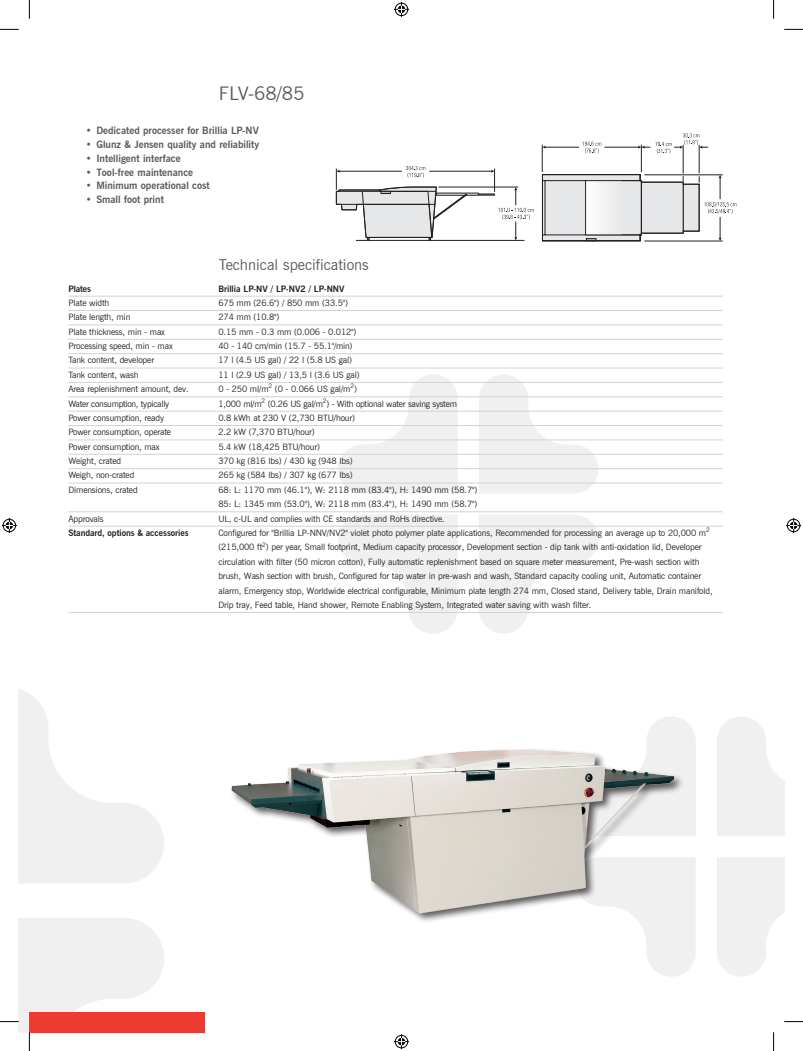
<style>
.page{position:relative;width:803px;height:1051px;background:#fff}
.page>*{position:absolute;margin:0;border:0;box-sizing:border-box;transform-origin:0 0}
.t1{font:18.75px "News Gothic BT";color:#5a5a5d}
.t2{font:15px "News Gothic BT";color:#5a5a5d}
.t3{font:700 10px "News Gothic BT";color:#5a5a5d}
.t4{font:8.75px/14.4px "News Gothic BT";letter-spacing:-.015em;color:#231f20}
.t5{font:700 8.75px "News Gothic BT";color:#231f20}
</style>
<div class="page">
<img style="left:19px;top:689px;width:145px;height:343px">
<div style="left:30px;top:1013px;width:175px;height:20px;background:#ee3b32"></div>
<hr style="left:68px;top:296px;width:655px;height:1px;background:#d1d2d4">
<hr style="left:68px;top:310px;width:655px;height:1px;background:#d1d2d4">
<hr style="left:68px;top:325px;width:655px;height:1px;background:#d1d2d4">
<hr style="left:68px;top:339px;width:655px;height:1px;background:#d1d2d4">
<hr style="left:68px;top:353px;width:655px;height:1px;background:#d1d2d4">
<hr style="left:68px;top:368px;width:655px;height:1px;background:#d1d2d4">
<hr style="left:68px;top:382px;width:655px;height:1px;background:#d1d2d4">
<hr style="left:68px;top:396px;width:655px;height:1px;background:#d1d2d4">
<hr style="left:68px;top:411px;width:655px;height:1px;background:#d1d2d4">
<hr style="left:68px;top:425px;width:655px;height:1px;background:#d1d2d4">
<hr style="left:68px;top:440px;width:655px;height:1px;background:#d1d2d4">
<hr style="left:68px;top:454px;width:655px;height:1px;background:#d1d2d4">
<hr style="left:68px;top:468px;width:655px;height:1px;background:#d1d2d4">
<hr style="left:68px;top:483px;width:655px;height:1px;background:#d1d2d4">
<hr style="left:68px;top:511px;width:655px;height:1px;background:#d1d2d4">
<hr style="left:68px;top:526px;width:655px;height:1px;background:#d1d2d4">
<hr style="left:68px;top:612px;width:655px;height:1px;background:#d1d2d4">
<hr style="left:436px;top:193px;width:43px;height:2px;background:#e6e7e9">
<hr style="left:356px;top:240px;width:168px;height:1px;background:#231f20">
<hr style="left:438px;top:187px;width:80px;height:1px;background:#231f20">
<svg style="left:336px;top:166px;width:131px;height:74px"></svg>
<hr style="left:429px;top:171px;width:64px;height:1px;background:#231f20">
<svg style="left:478px;top:169px;width:56px;height:71px"></svg>
<hr style="left:644px;top:241px;width:79px;height:1px;background:#231f20">
<svg style="left:542px;top:133px;width:194px;height:108px"></svg>
<img style="left:231px;top:726px;width:463px;height:218px">
<svg style="left:0;top:29px;width:19px;height:1px"></svg>
<svg style="left:784px;top:29px;width:19px;height:1px"></svg>
<svg style="left:0;top:1021px;width:19px;height:1px"></svg>
<svg style="left:784px;top:1021px;width:19px;height:1px"></svg>
<svg style="left:29px;top:0;width:1px;height:19px"></svg>
<svg style="left:29px;top:1032px;width:1px;height:19px"></svg>
<svg style="left:773px;top:0;width:1px;height:19px"></svg>
<svg style="left:773px;top:1032px;width:1px;height:19px"></svg>
<svg style="left:394px;top:2px;width:15px;height:15px"></svg>
<svg style="left:394px;top:1034px;width:15px;height:15px"></svg>
<svg style="left:2px;top:518px;width:15px;height:15px"></svg>
<svg style="left:786px;top:518px;width:15px;height:15px"></svg>
<h1 class="t1" style="left:219px;top:82px;width:87px">FLV-68/85</h1>
<p class="t3" style="left:86px;top:125px;width:175px">• Dedicated processer for Brillia LP-NV</p>
<p class="t3" style="left:86px;top:139px;width:175px">• Glunz &amp; Jensen quality and reliability</p>
<p class="t3" style="left:86px;top:152px;width:96px">• Intelligent interface</p>
<p class="t3" style="left:86px;top:166px;width:109px">• Tool-free maintenance</p>
<p class="t3" style="left:86px;top:180px;width:126px">• Minimum operational cost</p>
<p class="t3" style="left:86px;top:194px;width:80px">• Small foot print</p>
<h2 class="t2" style="left:219px;top:256px;width:151px">Technical specifications</h2>
<p class="t5" style="left:68px;top:283px;width:24px">Plates</p>
<p class="t5" style="left:218px;top:283px;width:128px">Brillia LP-NV / LP-NV2 / LP-NNV</p>
<p class="t4" style="left:68px;top:296px;width:43px">Plate width</p>
<p class="t4" style="left:218px;top:296px;width:131px">675 mm (26.6") / 850 mm (33.5")</p>
<p class="t4" style="left:68px;top:310px;width:63px">Plate length, min</p>
<p class="t4" style="left:218px;top:310px;width:63px">274 mm (10.8")</p>
<p class="t4" style="left:68px;top:324px;width:98px">Plate thickness, min - max</p>
<p class="t4" style="left:218px;top:324px;width:140px">0.15 mm - 0.3 mm (0.006 - 0.012")</p>
<p class="t4" style="left:68px;top:339px;width:106px">Processing speed, min - max</p>
<p class="t4" style="left:218px;top:339px;width:135px">40 - 140 cm/min (15.7 - 55.1"/min)</p>
<p class="t4" style="left:68px;top:353px;width:87px">Tank content, developer</p>
<p class="t4" style="left:218px;top:353px;width:135px">17 l (4.5 US gal) / 22 l (5.8 US gal)</p>
<p class="t4" style="left:68px;top:367px;width:72px">Tank content, wash</p>
<p class="t4" style="left:218px;top:367px;width:143px">11 l (2.9 US gal) / 13,5 l (3.6 US gal)</p>
<p class="t4" style="left:68px;top:382px;width:122px">Area replenishment amount, dev.</p>
<p class="t4" style="left:218px;top:382px;width:140px">0 - 250 ml/m<sup>2</sup> (0 - 0.066 US gal/m<sup>2</sup>)</p>
<p class="t4" style="left:68px;top:396px;width:102px">Water consumption, typically</p>
<p class="t4" style="left:218px;top:396px;width:240px">1,000 ml/m<sup>2</sup> (0.26 US gal/m<sup>2</sup>) - With optional water saving system</p>
<p class="t4" style="left:68px;top:411px;width:97px">Power consumption, ready</p>
<p class="t4" style="left:218px;top:411px;width:138px">0.8 kWh at 230 V (2,730 BTU/hour)</p>
<p class="t4" style="left:68px;top:425px;width:104px">Power consumption, operate</p>
<p class="t4" style="left:218px;top:425px;width:98px">2.2 kW (7,370 BTU/hour)</p>
<p class="t4" style="left:68px;top:439px;width:93px">Power consumption, max</p>
<p class="t4" style="left:218px;top:439px;width:103px">5.4 kW (18,425 BTU/hour)</p>
<p class="t4" style="left:68px;top:454px;width:54px">Weight, crated</p>
<p class="t4" style="left:218px;top:454px;width:136px">370 kg (816 lbs) / 430 kg (948 lbs)</p>
<p class="t4" style="left:68px;top:468px;width:68px">Weigh, non-crated</p>
<p class="t4" style="left:218px;top:468px;width:136px">265 kg (584 lbs) / 307 kg (677 lbs)</p>
<p class="t4" style="left:68px;top:482px;width:71px">Dimensions, crated</p>
<p class="t4" style="left:218px;top:482px;width:260px">68: L: 1170 mm (46.1"), W: 2118 mm (83.4"), H: 1490 mm (58.7")<br>85: L: 1345 mm (53.0"), W: 2118 mm (83.4"), H: 1490 mm (58.7")</p>
<p class="t4" style="left:68px;top:511px;width:37px">Approvals</p>
<p class="t4" style="left:218px;top:511px;width:228px">UL, c-UL and complies with CE standards and RoHs directive.</p>
<p class="t5" style="left:68px;top:528px;width:122px">Standard, options &amp; accessories</p>
<p class="t4" style="left:218px;top:526px;width:496px">Configured for "Brillia LP-NNV/NV2" violet photo polymer plate applications, Recommended for processing an average up to 20,000 m<sup>2 </sup>(215,000 ft<sup>2</sup>) per year, Small footprint, Medium capacity processor, Development section - dip tank with anti-oxidation lid, Developer circulation with filter (50 micron cotton), Fully automatic replenishment based on square meter measurement, Pre-wash section with brush, Wash section with brush, Configured for tap water in pre-wash and wash, Standard capacity cooling unit, Automatic container alarm, Emergency stop, Worldwide electrical configurable, Minimum plate length 274 mm, Closed stand, Delivery table, Drain manifold, Drip tray, Feed table, Hand shower, Remote Enabling System, Integrated water saving with wash filter.</p>
</div>
